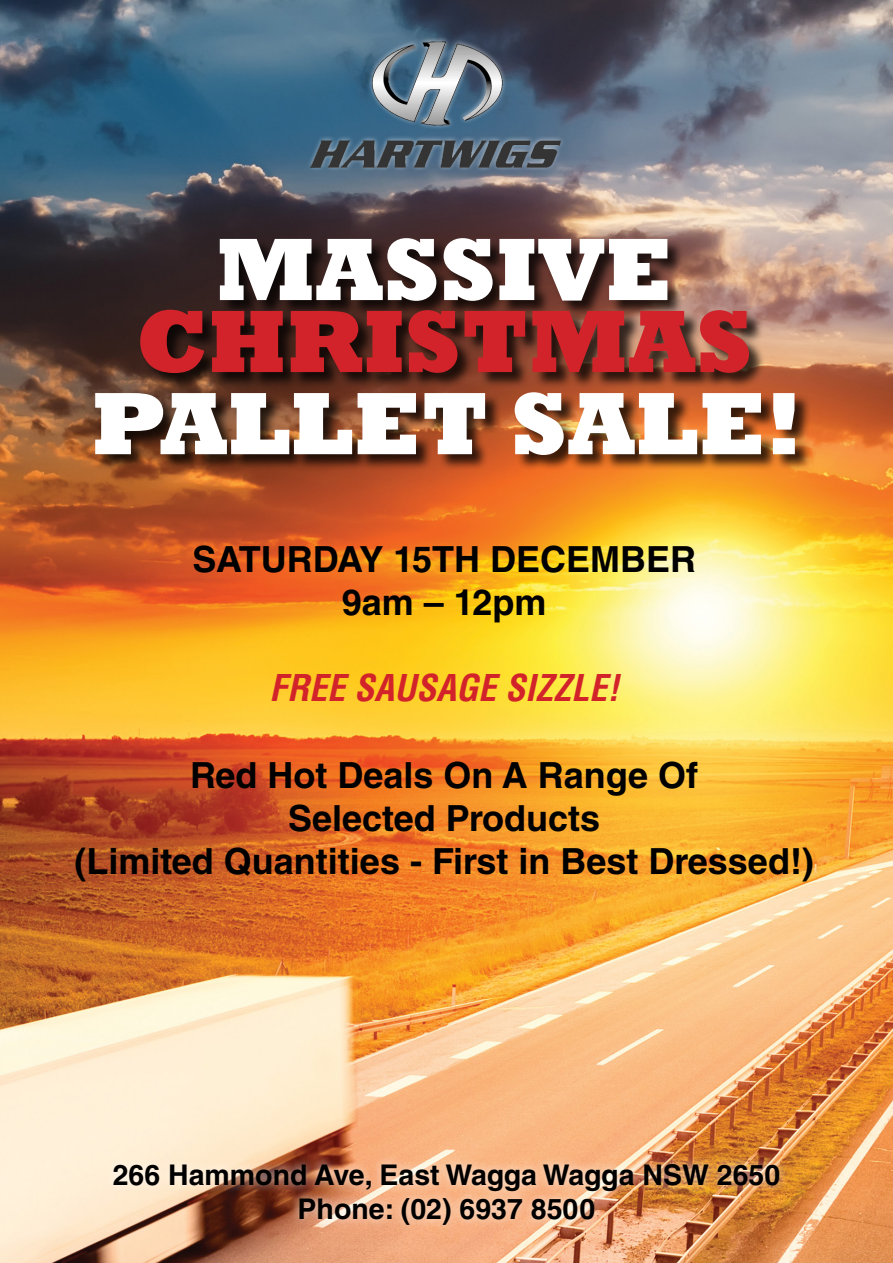
<style>
.page{position:relative;width:893px;height:1263px;background:#fff}
.page>*{position:absolute;margin:0;border:0;box-sizing:border-box;transform-origin:0 0}
.t1{font:800 90px/154.2px "Rockwell";color:#fff;text-align:center}
.t2{font:800 90px "Rockwell";color:#d2232a}
.t3{font:700 36px/43.2px "Helvetica LT Std";color:#000;text-align:center}
.t4{font:italic 700 condensed 36px "Helvetica LT Std";color:#d2232a}
.t5{font:700 28.5px/34.2px "Helvetica LT Std";color:#000;text-align:center}
</style>
<div class="page">
<img style="left:0;top:0;width:893px;height:1263px">
<img style="left:295px;top:26px;width:281px;height:156px">
<div style="left:220px;top:238px;width:464px;height:79px;background:#000;opacity:.75"></div>
<div style="left:95px;top:392px;width:716px;height:79px;background:#000;opacity:.75"></div>
<div style="left:140px;top:310px;width:625px;height:79px;background:#000;opacity:.75"></div>
<div style="left:104px;top:1155px;width:685px;height:79px;background:#fff;opacity:.75"></div>
<h1 class="t1" style="left:91px;top:194px;width:712px">MASSIVE<br>PALLET SALE!</h1>
<h1 class="t2" style="left:136px;top:290px;width:618px">CHRISTMAS</h1>
<p class="t3" style="left:192px;top:537px;width:505px">SATURDAY 15TH DECEMBER<br>9am – 12pm</p>
<p class="t4" style="left:269px;top:666px;width:352px">FREE SAUSAGE SIZZLE!</p>
<p class="t3" style="left:74px;top:753px;width:741px">Red Hot Deals On A Range Of<br>Selected Products<br>(Limited Quantities - First in Best Dressed!)</p>
<p class="t5" style="left:113px;top:1157px;width:669px">266 Hammond Ave, East Wagga Wagga NSW 2650<br>Phone: (02) 6937 8500</p>
</div>
